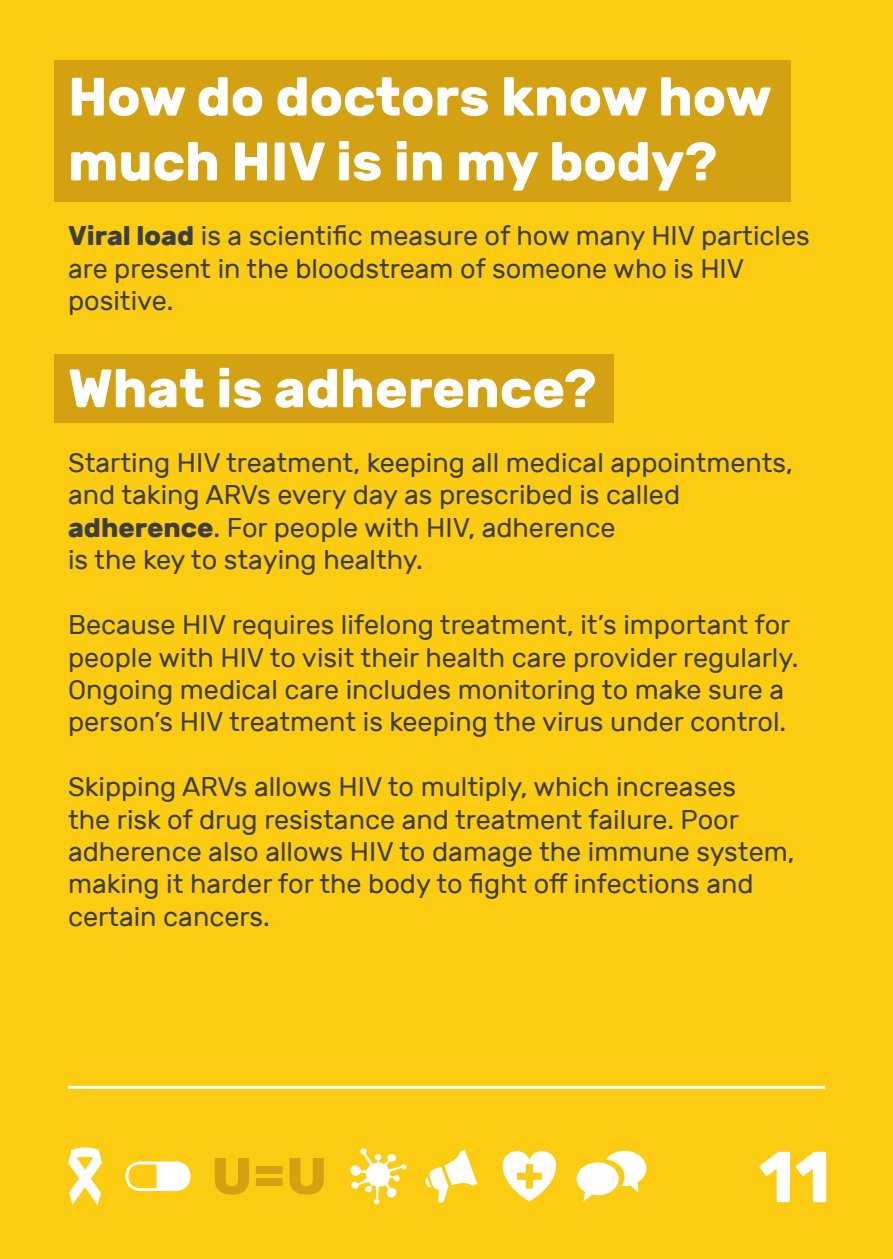
<style>
.page{position:relative;width:893px;height:1259px;background:#fccc12}
.page>*{position:absolute;margin:0;border:0;box-sizing:border-box;transform-origin:0 0}
.t1{font:700 72px "Rubik";color:#fff}
.t2{font:700 54px/64.8px "Rubik";color:#fff}
.t3{font:27px/32.4px "Rubik";color:#3e3e3f}
.s1{font-weight:700}
</style>
<div class="page">
<div style="left:54px;top:60px;width:737px;height:142px;background:#d4a113"></div>
<div style="left:54px;top:355px;width:560px;height:68px;background:#d4a113"></div>
<hr style="left:68px;top:1086px;width:757px;height:3px;background:#fff">
<svg style="left:68px;top:1147px;width:34px;height:58px"></svg>
<svg style="left:502px;top:1151px;width:54px;height:50px"></svg>
<svg style="left:350px;top:1148px;width:57px;height:56px"></svg>
<svg style="left:125px;top:1161px;width:65px;height:30px"></svg>
<svg style="left:425px;top:1149px;width:52px;height:54px"></svg>
<svg style="left:289px;top:1158px;width:35px;height:36px"></svg>
<div style="left:256px;top:1166px;width:26px;height:8px;background:#d4a113"></div>
<div style="left:256px;top:1178px;width:26px;height:8px;background:#d4a113"></div>
<svg style="left:215px;top:1158px;width:34px;height:36px"></svg>
<svg style="left:577px;top:1150px;width:69px;height:51px"></svg>
<p class="t2" style="left:68px;top:65px;width:705px">How do doctors know how much HIV is in my body?</p>
<p class="t3" style="left:68px;top:220px;width:743px"><span class="s1">Viral load</span> is a scientific measure of how many HIV particles are present in the bloodstream of someone who is HIV positive.</p>
<p class="t2" style="left:68px;top:356px;width:530px">What is adherence?</p>
<p class="t3" style="left:68px;top:447px;width:726px">Starting HIV treatment, keeping all medical appointments, and taking ARVs every day as prescribed is called <span class="s1">adherence</span>. For people with HIV, adherence</p>
<p class="t3" style="left:68px;top:544px;width:356px">is the key to staying healthy.</p>
<p class="t3" style="left:68px;top:609px;width:732px">Because HIV requires lifelong treatment, it’s important for people with HIV to visit their health care provider regularly.<br>Ongoing medical care includes monitoring to make sure a person’s HIV treatment is keeping the virus under control.</p>
<p class="t3" style="left:68px;top:771px;width:728px">Skipping ARVs allows HIV to multiply, which increases<br>the risk of drug resistance and treatment failure. Poor adherence also allows HIV to damage the immune system, making it harder for the body to fight off infections and certain cancers.</p>
<h1 class="t1" style="left:758px;top:1135px;width:74px">11</h1>
</div>
